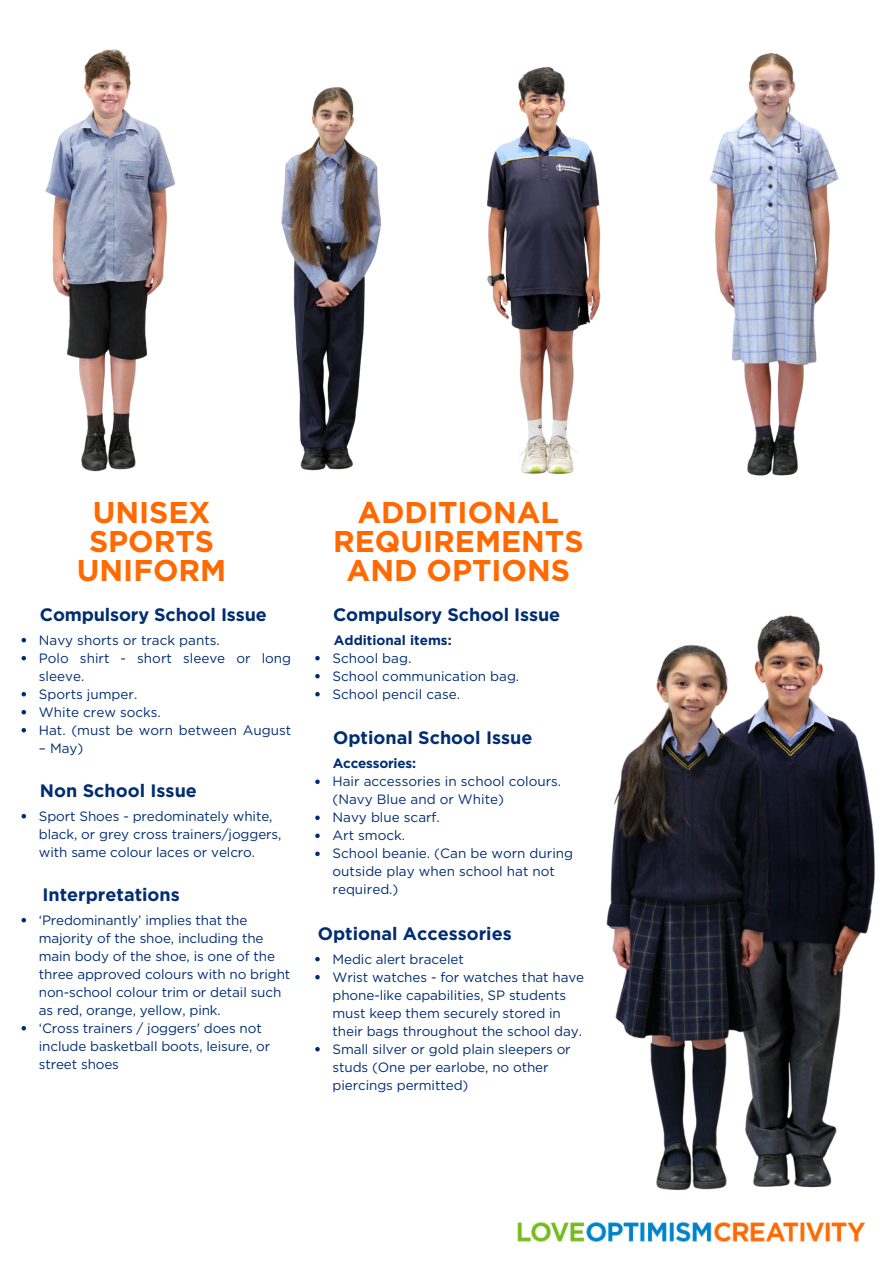
<style>
.page{position:relative;width:894px;height:1264px;background:#fff}
.page>*{position:absolute;margin:0;border:0;box-sizing:border-box;transform-origin:0 0}
.t1{font:700 30px/29.2px "Gotham";color:#ff6900;text-align:center}
.t2{font:700 18px "Gotham";color:#002d72}
.t3{font:13.5px/18px "Gotham";letter-spacing:-.01em;color:#002d72}
.t4{font:700 13.5px "Gotham";color:#002d72}
</style>
<div class="page">
<img style="left:45px;top:49px;width:131px;height:423px">
<img style="left:710px;top:53px;width:129px;height:423px">
<img style="left:281px;top:86px;width:100px;height:385px">
<img style="left:487px;top:66px;width:114px;height:409px">
<img style="left:517px;top:1221px;width:349px;height:22px">
<svg style="left:22px;top:638px;width:4px;height:4px"></svg>
<svg style="left:22px;top:656px;width:4px;height:4px"></svg>
<svg style="left:22px;top:692px;width:4px;height:4px"></svg>
<svg style="left:22px;top:710px;width:4px;height:4px"></svg>
<svg style="left:22px;top:728px;width:4px;height:4px"></svg>
<svg style="left:22px;top:814px;width:4px;height:4px"></svg>
<svg style="left:22px;top:918px;width:4px;height:4px"></svg>
<svg style="left:22px;top:1026px;width:4px;height:4px"></svg>
<svg style="left:315px;top:656px;width:4px;height:4px"></svg>
<svg style="left:315px;top:674px;width:4px;height:4px"></svg>
<svg style="left:315px;top:692px;width:4px;height:4px"></svg>
<svg style="left:315px;top:779px;width:4px;height:5px"></svg>
<svg style="left:315px;top:815px;width:4px;height:5px"></svg>
<svg style="left:315px;top:833px;width:4px;height:5px"></svg>
<svg style="left:315px;top:851px;width:4px;height:5px"></svg>
<img style="left:761px;top:615px;width:114px;height:573px">
<img style="left:606px;top:632px;width:182px;height:559px">
<svg style="left:315px;top:956px;width:4px;height:5px"></svg>
<svg style="left:315px;top:974px;width:4px;height:5px"></svg>
<svg style="left:315px;top:1047px;width:4px;height:4px"></svg>
<p class="t1" style="left:93px;top:497px;width:119px">UNISEX</p>
<p class="t1" style="left:77px;top:526px;width:151px">SPORTS<br>UNIFORM</p>
<p class="t2" style="left:40px;top:603px;width:228px">Compulsory School Issue</p>
<p class="t3" style="left:39px;top:631px;width:182px">Navy shorts or track pants.</p>
<p class="t3" style="left:39px;top:649px;width:254px">Polo shirt - short sleeve or long sleeve.</p>
<p class="t3" style="left:39px;top:685px;width:100px">Sports jumper.</p>
<p class="t3" style="left:39px;top:703px;width:124px">White crew socks.</p>
<h1 class="t3" style="left:39px;top:721px;width:254px">Hat. (must be worn between August</h1>
<h1 class="t3" style="left:39px;top:739px;width:46px">– May)</h1>
<p class="t2" style="left:40px;top:779px;width:158px">Non School Issue</p>
<p class="t3" style="left:39px;top:806px;width:244px">Sport Shoes - predominately white, black, or grey cross trainers/joggers, with same colour laces or velcro.</p>
<p class="t2" style="left:42px;top:883px;width:139px">Interpretations</p>
<h2 class="t3" style="left:39px;top:910px;width:253px">‘Predominantly’ implies that the majority of the shoe, including the main body of the shoe, is one of the three approved colours with no bright non-school colour trim or detail such as red, orange, yellow, pink.</h2>
<p class="t3" style="left:39px;top:1018px;width:233px">‘Cross trainers / joggers' does not include basketball boots, leisure, or street shoes</p>
<h2 class="t1" style="left:333px;top:497px;width:252px">ADDITIONAL<br>REQUIREMENTS<br>AND OPTIONS</h2>
<h2 class="t2" style="left:333px;top:603px;width:228px">Compulsory School Issue</h2>
<p class="t4" style="left:334px;top:631px;width:119px">Additional items:</p>
<h2 class="t3" style="left:332px;top:649px;width:80px">School bag.</h2>
<p class="t3" style="left:332px;top:667px;width:188px">School communication bag.</p>
<p class="t3" style="left:332px;top:685px;width:129px">School pencil case.</p>
<h3 class="t2" style="left:333px;top:727px;width:201px">Optional School Issue</h3>
<h2 class="t4" style="left:332px;top:755px;width:85px">Accessories:</h2>
<h3 class="t3" style="left:332px;top:772px;width:230px">Hair accessories in school colours. (Navy Blue and or White)</h3>
<p class="t3" style="left:332px;top:808px;width:109px">Navy blue scarf.</p>
<p class="t3" style="left:332px;top:826px;width:74px">Art smock.</p>
<p class="t3" style="left:332px;top:844px;width:242px">School beanie. (Can be worn during outside play when school hat not required.)</p>
<p class="t2" style="left:318px;top:922px;width:195px">Optional Accessories</p>
<p class="t3" style="left:332px;top:949px;width:133px">Medic alert bracelet</p>
<p class="t3" style="left:332px;top:967px;width:253px">Wrist watches - for watches that have phone-like capabilities, SP students must keep them securely stored in their bags throughout the school day.</p>
<p class="t3" style="left:332px;top:1039px;width:240px">Small silver or gold plain sleepers or studs (One per earlobe, no other piercings permitted)</p>
</div>
